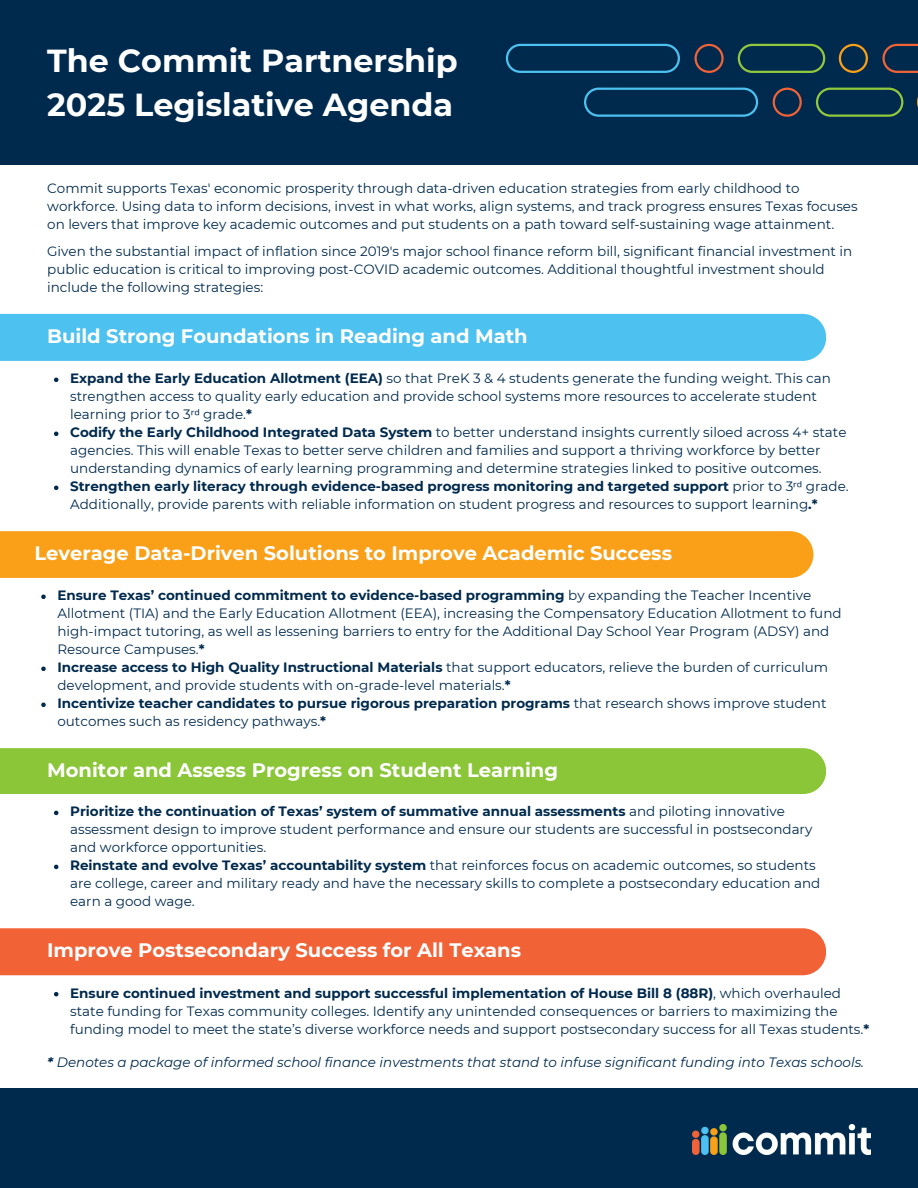
<style>
.page{position:relative;width:918px;height:1188px;background:#fff}
.page>*{position:absolute;margin:0;border:0;box-sizing:border-box;transform-origin:0 0}
.t1{font:700 31.8px/43.8px "Montserrat";color:#fff}
.t2{font:700 19.5px "Montserrat";color:#fff}
.t3{font:13.5px/18px "Montserrat";color:#002a4d}
.t4{font:700 13.5px/18px "Montserrat";color:#002a4d}
.t5{font:italic 13.5px "Montserrat";color:#002a4d}
.s1{font-weight:700}
.s2{font-family:"Noto Sans"}
.s3{font-weight:400}
.s4{font-family:"Noto Sans";font-weight:400}
</style>
<div class="page">
<div style="left:0;top:0;width:918px;height:165px;background:#002a4d"></div>
<div style="left:0;top:1089px;width:918px;height:99px;background:#002a4d"></div>
<img style="left:693px;top:1125px;width:178px;height:30px">
<svg style="left:816px;top:88px;width:87px;height:29px"></svg>
<svg style="left:584px;top:88px;width:174px;height:29px"></svg>
<svg style="left:773px;top:88px;width:29px;height:29px"></svg>
<svg style="left:839px;top:44px;width:29px;height:29px"></svg>
<svg style="left:738px;top:44px;width:87px;height:29px"></svg>
<svg style="left:506px;top:44px;width:174px;height:29px"></svg>
<svg style="left:882px;top:44px;width:36px;height:29px"></svg>
<svg style="left:694px;top:44px;width:30px;height:29px"></svg>
<svg style="left:54px;top:378px;width:4px;height:4px"></svg>
<svg style="left:54px;top:432px;width:4px;height:4px"></svg>
<svg style="left:54px;top:486px;width:4px;height:4px"></svg>
<div style="left:0;top:314px;width:826px;height:47px;background:#4dc1ef"></div>
<svg style="left:41px;top:595px;width:5px;height:4px"></svg>
<svg style="left:41px;top:667px;width:5px;height:4px"></svg>
<svg style="left:41px;top:703px;width:5px;height:4px"></svg>
<div style="left:0;top:531px;width:813px;height:47px;background:#faa018"></div>
<svg style="left:54px;top:811px;width:4px;height:4px"></svg>
<svg style="left:54px;top:865px;width:4px;height:4px"></svg>
<div style="left:0;top:748px;width:826px;height:46px;background:#8bc639"></div>
<svg style="left:54px;top:992px;width:4px;height:4px"></svg>
<div style="left:0;top:928px;width:826px;height:47px;background:#f16237"></div>
<h1 class="t1" style="left:47px;top:39px;width:412px">The Commit Partnership<br>2025 Legislative Agenda</h1>
<p class="t3" style="left:47px;top:180px;width:812px">Commit supports Texas' economic prosperity through data-driven education strategies from early childhood to workforce. Using data to inform decisions, invest in what works, align systems, and track progress ensures Texas focuses on levers that improve key academic outcomes and put students on a path toward self-sustaining wage attainment.</p>
<p class="t3" style="left:47px;top:242px;width:807px">Given the substantial impact of inflation since 2019's major school finance reform bill, significant financial investment in public education is critical to improving post-COVID academic outcomes. Additional thoughtful investment should include the following strategies:</p>
<h2 class="t2" style="left:47px;top:324px;width:482px">Build Strong Foundations in Reading and Math</h2>
<h2 class="t3" style="left:70px;top:369px;width:762px"><span class="s1">Expand the Early Education Allotment (EEA)</span> so that PreK 3 &amp; 4 students generate the funding weight. This can strengthen access to quality early education and provide school systems more resources to accelerate student learning prior to 3<span class="s2">ʳᵈ</span> grade.<span class="s1">*</span></h2>
<p class="t3" style="left:70px;top:423px;width:778px"><span class="s1">Codify the Early Childhood Integrated Data System</span> to better understand insights currently siloed across 4+ state agencies. This will enable Texas to better serve children and families and support a thriving workforce by better understanding dynamics of early learning programming and determine strategies linked to positive outcomes.</p>
<p class="t4" style="left:70px;top:477px;width:780px">Strengthen early literacy through evidence-based progress monitoring and targeted support <span class="s3">prior to 3</span><span class="s4">ʳᵈ</span> <span class="s3">grade.</span></p>
<p class="t3" style="left:70px;top:495px;width:749px">Additionally, provide parents with reliable information on student progress and resources to support learning<span class="s1">.*</span></p>
<h2 class="t2" style="left:34px;top:541px;width:639px">Leverage Data-Driven Solutions to Improve Academic Success</h2>
<p class="t3" style="left:57px;top:586px;width:786px"><span class="s1">Ensure Texas’ continued commitment to evidence-based programming</span> by expanding the Teacher Incentive Allotment (TIA) and the Early Education Allotment (EEA), increasing the Compensatory Education Allotment to fund high-impact tutoring, as well as lessening barriers to entry for the Additional Day School Year Program (ADSY) and Resource Campuses.<span class="s1">*</span></p>
<p class="t3" style="left:57px;top:658px;width:772px"><span class="s1">Increase access to High Quality Instructional Materials</span> that support educators, relieve the burden of curriculum development, and provide students with on-grade-level materials.<span class="s1">*</span></p>
<p class="t4" style="left:57px;top:694px;width:771px">Incentivize teacher candidates to pursue rigorous preparation programs <span class="s3">that research shows improve student outcomes such as residency pathways.</span>*</p>
<h2 class="t2" style="left:47px;top:758px;width:512px">Monitor and Assess Progress on Student Learning</h2>
<p class="t3" style="left:70px;top:802px;width:744px"><span class="s1">Prioritize the continuation of Texas’ system of summative annual assessments</span> and piloting innovative assessment design to improve student performance and ensure our students are successful in postsecondary and workforce opportunities.</p>
<p class="t3" style="left:70px;top:856px;width:752px"><span class="s1">Reinstate and evolve Texas’ accountability system</span> that reinforces focus on academic outcomes, so students are college, career and military ready and have the necessary skills to complete a postsecondary education and earn a good wage.</p>
<p class="t2" style="left:47px;top:939px;width:475px">Improve Postsecondary Success for All Texans</p>
<p class="t3" style="left:70px;top:984px;width:801px"><span class="s1">Ensure continued investment and support successful implementation of House Bill 8 (88R)</span>, which overhauled state funding for Texas community colleges. Identify any unintended consequences or barriers to maximizing the funding model to meet the state’s diverse workforce needs and support postsecondary success for all Texas students.<span class="s1">*</span></p>
<p class="t5" style="left:47px;top:1054px;width:818px"><span class="s1">*</span> Denotes a package of informed school finance investments that stand to infuse significant funding into Texas schools.</p>
</div>
